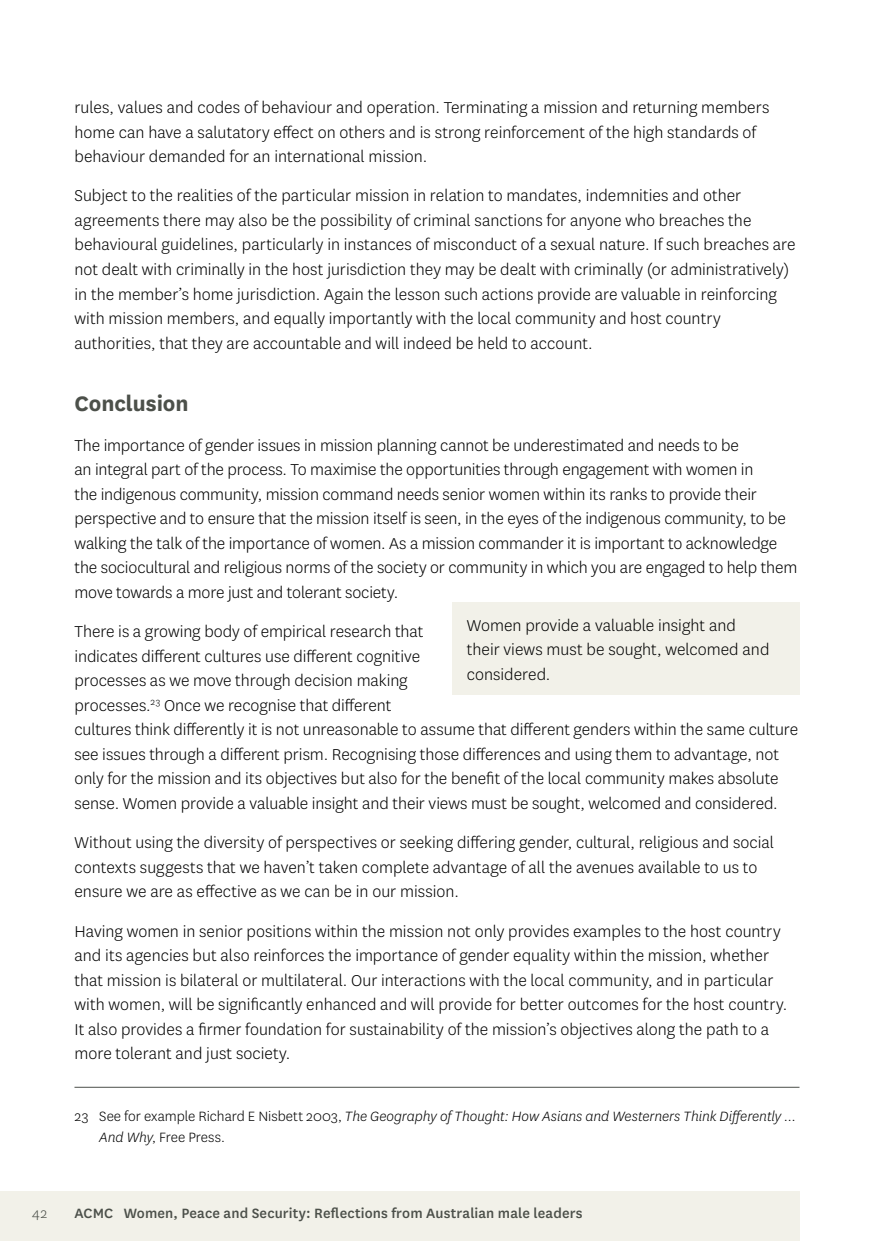
<style>
.page{position:relative;width:874px;height:1241px;background:#fff}
.page>*{position:absolute;margin:0;border:0;box-sizing:border-box;transform-origin:0 0}
.t1{font:700 24.5px "National";letter-spacing:-.005em;color:#4c504a}
.t2{font:300 18.38px/24.5px "National";color:#000}
.t3{font:italic 300 15.75px/21px "National";letter-spacing:-.005em;color:#000}
.t4{font:500 15.75px "National";letter-spacing:.01em;color:#4c504a}
.t5{font:300 15.75px "National";color:#4c504a}
.s1{font-style:normal}
</style>
<div class="page">
<div style="left:0;top:1191px;width:799px;height:49px;background:#f2f1e9"></div>
<hr style="left:74px;top:1086px;width:725px;height:1px;background:#4c504a">
<div style="left:451px;top:602px;width:348px;height:92px;background:#f2f1e9"></div>
<p class="t2" style="left:74px;top:95px;width:696px">rules, values and codes of behaviour and operation. Terminating a mission and returning members home can have a salutatory effect on others and is strong reinforcement of the high standards of behaviour demanded for an international mission.</p>
<p class="t2" style="left:74px;top:183px;width:722px">Subject to the realities of the particular mission in relation to mandates, indemnities and other agreements there may also be the possibility of criminal sanctions for anyone who breaches the behavioural guidelines, particularly in instances of misconduct of a sexual nature. If such breaches are not dealt with criminally in the host jurisdiction they may be dealt with criminally (or administratively) in the member’s home jurisdiction. Again the lesson such actions provide are valuable in reinforcing with mission members, and equally importantly with the local community and host country authorities, that they are accountable and will indeed be held to account.</p>
<h1 class="t1" style="left:74px;top:386px;width:115px">Conclusion</h1>
<p class="t2" style="left:74px;top:432px;width:724px">The importance of gender issues in mission planning cannot be underestimated and needs to be<br>an integral part of the process. To maximise the opportunities through engagement with women in<br>the indigenous community, mission command needs senior women within its ranks to provide their perspective and to ensure that the mission itself is seen, in the eyes of the indigenous community, to be walking the talk of the importance of women. As a mission commander it is important to acknowledge the sociocultural and religious norms of the society or community in which you are engaged to help them move towards a more just and tolerant society.</p>
<p class="t2" style="left:74px;top:618px;width:724px">There is a growing body of empirical research that<br>indicates different cultures use different cognitive<br>processes as we move through decision making<br>processes.<sup>23</sup> Once we recognise that different<br>cultures think differently it is not unreasonable to assume that different genders within the same culture see issues through a different prism. Recognising those differences and using them to advantage, not only for the mission and its objectives but also for the benefit of the local community makes absolute sense. Women provide a valuable insight and their views must be sought, welcomed and considered.</p>
<p class="t2" style="left:74px;top:829px;width:700px">Without using the diversity of perspectives or seeking differing gender, cultural, religious and social contexts suggests that we haven’t taken complete advantage of all the avenues available to us to ensure we are as effective as we can be in our mission.</p>
<p class="t2" style="left:74px;top:918px;width:714px">Having women in senior positions within the mission not only provides examples to the host country and its agencies but also reinforces the importance of gender equality within the mission, whether that mission is bilateral or multilateral. Our interactions with the local community, and in particular with women, will be significantly enhanced and will provide for better outcomes for the host country.<br>It also provides a firmer foundation for sustainability of the mission’s objectives along the path to a more tolerant and just society.</p>
<p class="t2" style="left:466px;top:612px;width:304px">Women provide a valuable insight and their views must be sought, welcomed and considered.</p>
<p class="t3" style="left:99px;top:1104px;width:698px;text-indent:-25px"><span class="s1">23 See for example Richard E Nisbett 2003,</span> The Geography of Thought: How Asians and Westerners Think Differently …<br>And Why<span class="s1">, Free Press.</span></p>
<p class="t5" style="left:32px;top:1203px;width:16px">42</p>
<p class="t4" style="left:74px;top:1202px;width:509px">ACMC Women, Peace and Security: Reflections from Australian male leaders</p>
</div>
